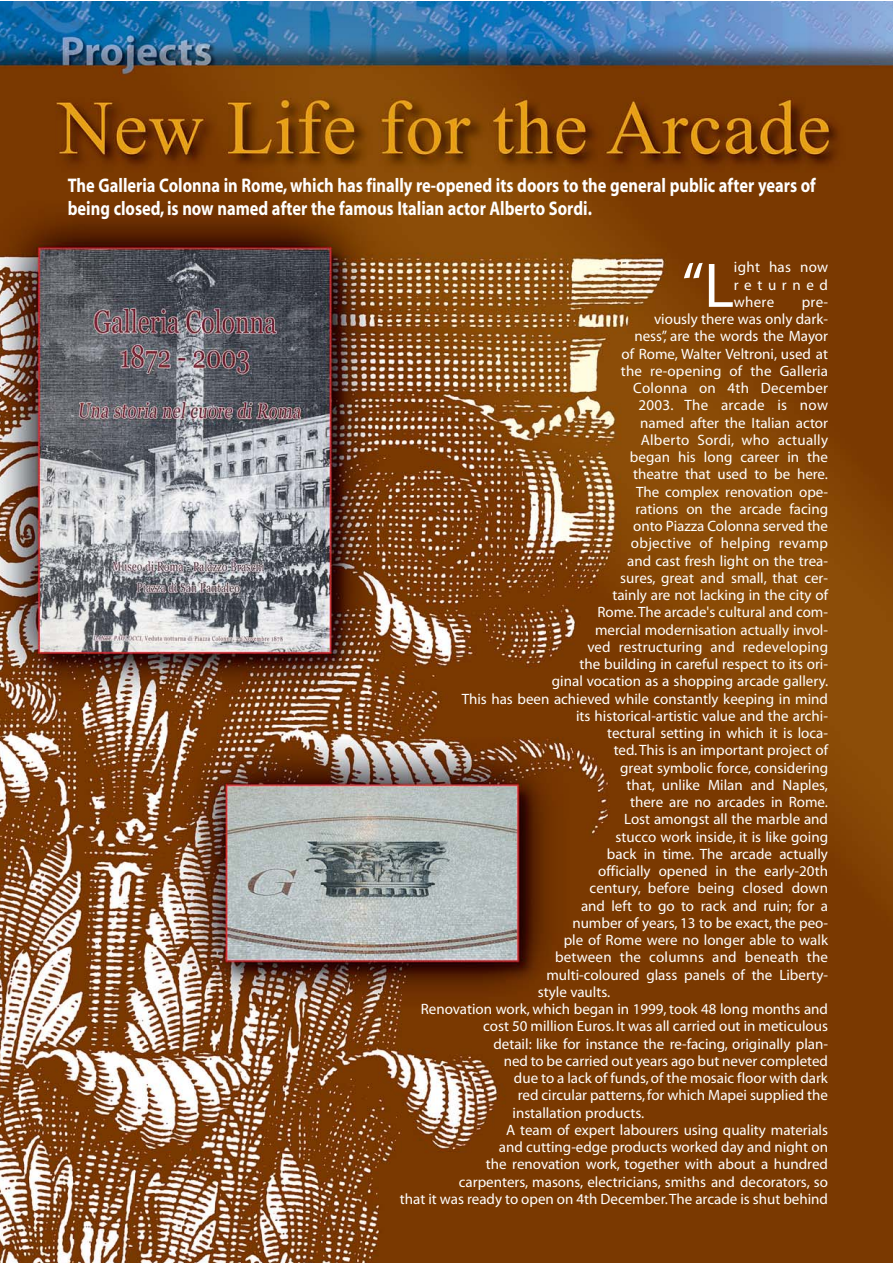
<style>
.page{position:relative;width:893px;height:1263px;background:#fff}
.page>*{position:absolute;margin:0;border:0;box-sizing:border-box;transform-origin:0 0}
.t1{font:63.6px "Myriad";color:#fff}
.t2{font:700 19.8px/22.5px "Myriad";color:#fff;scale:.83 1}
.t3{font:15px/17.2px "Myriad";color:#fff;text-align:justify}
.t4{font:15px "Myriad";letter-spacing:.02em;color:#fff}
</style>
<div class="page">
<img style="left:0;top:1px;width:893px;height:1262px">
<p class="t2" style="left:68px;top:176px;width:903px">The Galleria Colonna in Rome, which has finally re-opened its doors to the general public after years of being closed, is now named after the famous Italian actor Alberto Sordi.</p>
<p class="t1" style="left:682px;top:262px;width:54px">“L</p>
<p class="t3" style="left:734px;top:260px;width:96px">ight has now returned where</p>
<p class="t3" style="left:802px;top:294px;width:28px">pre-</p>
<p class="t3" style="left:654px;top:312px;width:176px">viously there was only dark-</p>
<p class="t3" style="left:634px;top:329px;width:195px">ness”, are the words the Mayor</p>
<p class="t3" style="left:621px;top:346px;width:208px">of Rome, Walter Veltroni, used at</p>
<p class="t3" style="left:621px;top:363px;width:209px">the re-opening of the Galleria</p>
<p class="t4" style="left:633px;top:382px;width:196px">Colonna on 4th December</p>
<p class="t4" style="left:638px;top:400px;width:191px">2003. The arcade is now</p>
<p class="t3" style="left:640px;top:415px;width:189px">named after the Italian actor</p>
<p class="t3" style="left:641px;top:432px;width:189px">Alberto Sordi, who actually</p>
<p class="t3" style="left:630px;top:450px;width:200px">began his long career in the</p>
<p class="t3" style="left:633px;top:467px;width:196px">theatre that used to be here.</p>
<p class="t3" style="left:636px;top:484px;width:193px">The complex renovation ope-</p>
<p class="t3" style="left:635px;top:501px;width:194px">rations on the arcade facing</p>
<p class="t3" style="left:633px;top:519px;width:196px">onto Piazza Colonna served the</p>
<p class="t4" style="left:631px;top:538px;width:199px">objective of helping revamp</p>
<p class="t3" style="left:627px;top:553px;width:202px">and cast fresh light on the trea-</p>
<p class="t3" style="left:620px;top:570px;width:209px">sures, great and small, that cer-</p>
<p class="t3" style="left:612px;top:588px;width:217px">tainly are not lacking in the city of</p>
<p class="t3" style="left:597px;top:605px;width:232px">Rome.The arcade's cultural and com-</p>
<p class="t3" style="left:595px;top:622px;width:234px">mercial modernisation actually invol-</p>
<p class="t3" style="left:587px;top:639px;width:242px">ved restructuring and redeveloping</p>
<p class="t3" style="left:580px;top:657px;width:250px">the building in careful respect to its ori-</p>
<p class="t3" style="left:552px;top:674px;width:278px">ginal vocation as a shopping arcade gallery.</p>
<p class="t3" style="left:462px;top:691px;width:368px">This has been achieved while constantly keeping in mind</p>
<p class="t3" style="left:576px;top:708px;width:253px">its historical-artistic value and the archi-</p>
<p class="t3" style="left:607px;top:726px;width:222px">tectural setting in which it is loca-</p>
<p class="t3" style="left:614px;top:743px;width:216px">ted. This is an important project of</p>
<p class="t3" style="left:620px;top:760px;width:209px">great symbolic force, considering</p>
<p class="t3" style="left:627px;top:777px;width:203px">that, unlike Milan and Naples,</p>
<p class="t3" style="left:630px;top:795px;width:199px">there are no arcades in Rome.</p>
<p class="t3" style="left:624px;top:812px;width:205px">Lost amongst all the marble and</p>
<p class="t3" style="left:616px;top:829px;width:214px">stucco work inside, it is like going</p>
<p class="t3" style="left:607px;top:846px;width:223px">back in time. The arcade actually</p>
<p class="t3" style="left:598px;top:864px;width:231px">officially opened in the early-20th</p>
<p class="t3" style="left:590px;top:881px;width:240px">century, before being closed down</p>
<p class="t3" style="left:581px;top:898px;width:249px">and left to go to rack and ruin; for a</p>
<p class="t3" style="left:572px;top:915px;width:257px">number of years, 13 to be exact, the peo-</p>
<p class="t3" style="left:564px;top:933px;width:266px">ple of Rome were no longer able to walk</p>
<p class="t3" style="left:555px;top:950px;width:274px">between the columns and beneath the</p>
<p class="t3" style="left:546px;top:967px;width:283px">multi-coloured glass panels of the Liberty-</p>
<p class="t3" style="left:538px;top:984px;width:74px">style vaults.</p>
<p class="t3" style="left:421px;top:1002px;width:409px">Renovation work, which began in 1999, took 48 long months and</p>
<p class="t3" style="left:483px;top:1019px;width:346px">cost 50 million Euros. It was all carried out in meticulous</p>
<p class="t3" style="left:493px;top:1036px;width:336px">detail: like for instance the re-facing, originally plan-</p>
<p class="t3" style="left:504px;top:1053px;width:326px">ned to be carried out years ago but never completed</p>
<p class="t3" style="left:514px;top:1071px;width:316px">due to a lack of funds, of the mosaic floor with dark</p>
<p class="t3" style="left:518px;top:1088px;width:312px">red circular patterns, for which Mapei supplied the</p>
<p class="t3" style="left:512px;top:1105px;width:133px">installation products.</p>
<p class="t3" style="left:506px;top:1122px;width:323px">A team of expert labourers using quality materials</p>
<p class="t3" style="left:499px;top:1140px;width:331px">and cutting-edge products worked day and night on</p>
<p class="t3" style="left:486px;top:1157px;width:344px">the renovation work, together with about a hundred</p>
<p class="t3" style="left:459px;top:1174px;width:371px">carpenters, masons, electricians, smiths and decorators, so</p>
<p class="t3" style="left:400px;top:1191px;width:430px">that it was ready to open on 4th December.The arcade is shut behind</p>
</div>
